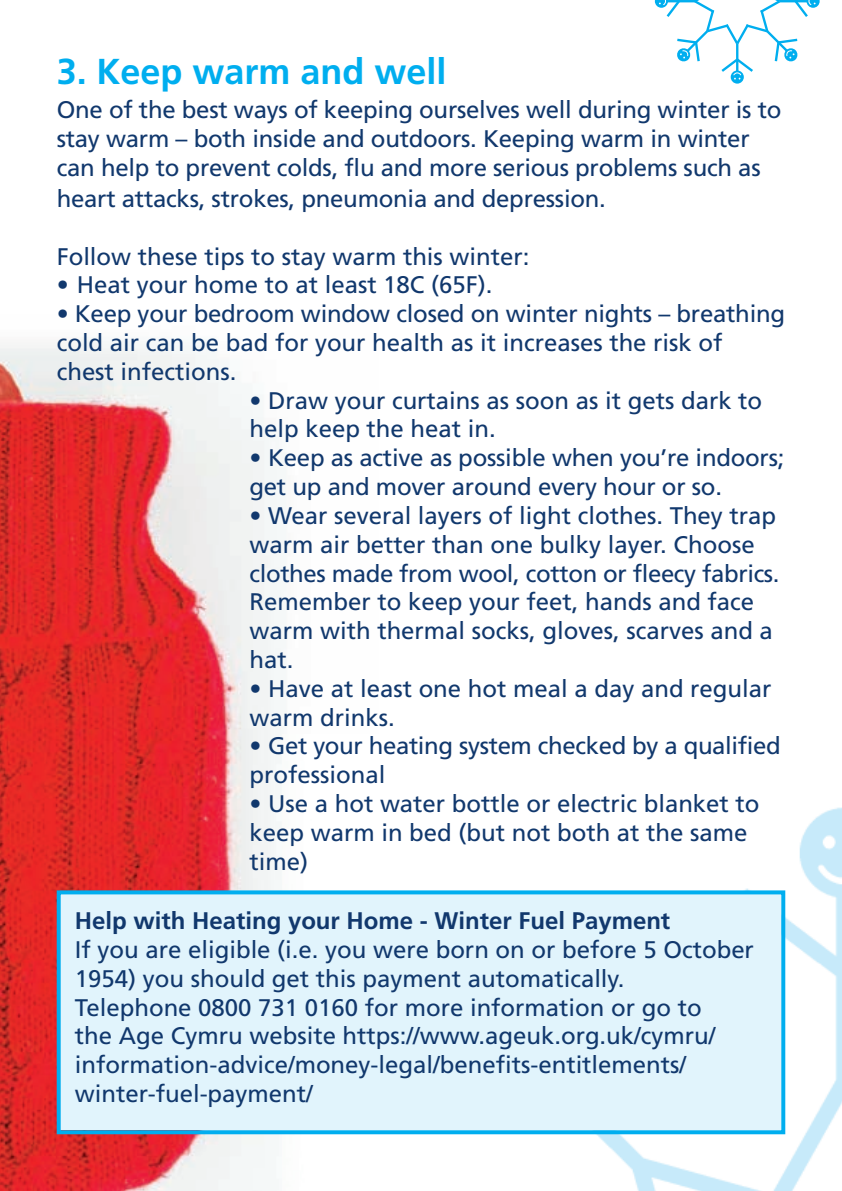
<style>
.page{position:relative;width:842px;height:1191px;background:#fff}
.page>*{position:absolute;margin:0;border:0;box-sizing:border-box;transform-origin:0 0}
.t1{font:700 36px "Frutiger";color:#00aeef}
.t2{font:24px/28.8px "Frutiger";color:#11386d}
.t3{font:700 24px "Frutiger";color:#11386d}
</style>
<div class="page">
<img style="left:0;top:339px;width:282px;height:852px">
<img style="left:282px;top:807px;width:560px;height:384px">
<div style="left:61px;top:894px;width:720px;height:236px;background:#e1f4fc"></div>
<div style="left:57px;top:890px;width:728px;height:244px;border:4px solid #00aeef"></div>
<svg style="left:731px;top:70px;width:13px;height:14px"></svg>
<svg style="left:655px;top:0;width:165px;height:80px"></svg>
<h1 class="t1" style="left:57px;top:57px;width:391px">3. Keep warm and well</h1>
<p class="t2" style="left:57px;top:97px;width:726px">One of the best ways of keeping ourselves well during winter is to stay warm – both inside and outdoors. Keeping warm in winter can help to prevent colds, flu and more serious problems such as</p>
<p class="t2" style="left:57px;top:186px;width:551px">heart attacks, strokes, pneumonia and depression.</p>
<p class="t2" style="left:57px;top:244px;width:474px">Follow these tips to stay warm this winter:</p>
<p class="t2" style="left:57px;top:272px;width:437px">• Heat your home to at least 18C (65F).</p>
<p class="t2" style="left:57px;top:301px;width:730px">• Keep your bedroom window closed on winter nights – breathing cold air can be bad for your health as it increases the risk of chest infections.</p>
<p class="t2" style="left:249px;top:388px;width:514px">• Draw your curtains as soon as it gets dark to help keep the heat in.</p>
<p class="t2" style="left:249px;top:445px;width:536px">• Keep as active as possible when you’re indoors; get up and mover around every hour or so.</p>
<p class="t2" style="left:249px;top:503px;width:532px">• Wear several layers of light clothes. They trap warm air better than one bulky layer. Choose clothes made from wool, cotton or fleecy fabrics.<br>Remember to keep your feet, hands and face warm with thermal socks, gloves, scarves and a hat.</p>
<p class="t2" style="left:249px;top:676px;width:524px">• Have at least one hot meal a day and regular warm drinks.</p>
<p class="t2" style="left:249px;top:733px;width:533px">• Get your heating system checked by a qualified professional</p>
<p class="t2" style="left:249px;top:791px;width:512px">• Use a hot water bottle or electric blanket to keep warm in bed (but not both at the same time)</p>
<p class="t3" style="left:75px;top:911px;width:597px">Help with Heating your Home - Winter Fuel Payment</p>
<p class="t2" style="left:75px;top:937px;width:680px">If you are eligible (i.e. you were born on or before 5 October 1954) you should get this payment automatically.<br>Telephone 0800 731 0160 for more information or go to<br>the Age Cymru website https://www.ageuk.org.uk/cymru/ information-advice/money-legal/benefits-entitlements/ winter-fuel-payment/</p>
</div>
